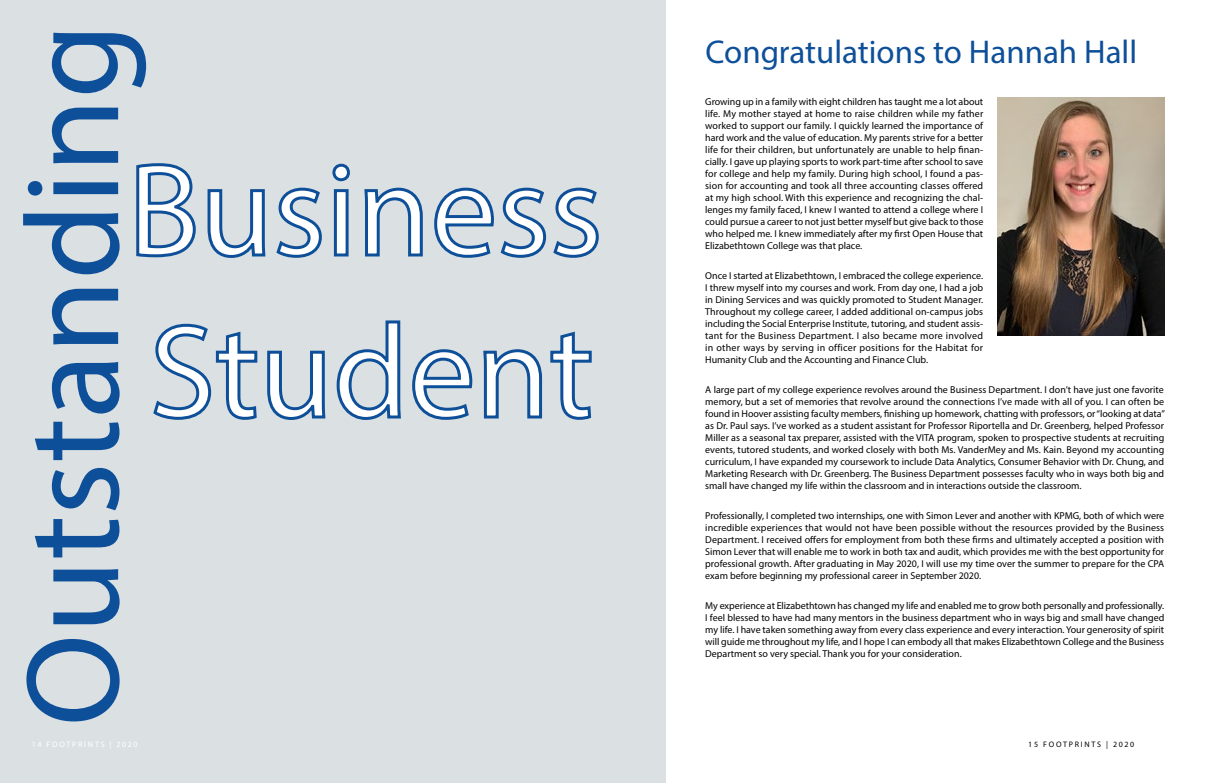
<style>
.page{position:relative;width:1206px;height:783px;background:#fff}
.page>*{position:absolute;margin:0;border:0;box-sizing:border-box;transform-origin:0 0}
.t1{font:133.9px "Myriad Pro";color:#0e4f99}
.t2{font:33px "Myriad Pro";color:#0e4f99}
.t3{font:10px/12px "Myriad Pro";color:#000;text-align:justify}
.t4{font:8px "Myriad Pro";letter-spacing:.22em;color:#000}
.t5{font:8px "Myriad Pro";letter-spacing:.22em;color:#fff}
.t6{font:7px "Myriad Pro";letter-spacing:.12em;color:#000}
</style>
<div class="page">
<div style="left:0;top:0;width:666px;height:783px;background:#dbe1e3"></div>
<svg style="left:136px;top:163px;width:463px;height:95px"></svg>
<svg style="left:153px;top:320px;width:439px;height:100px"></svg>
<img style="left:997px;top:97px;width:168px;height:238px">
<h1 class="t1" style="left:-9px;top:726px;width:704px;rotate:-90deg">Outstanding</h1>
<p class="t5" style="left:32px;top:739px;width:107px">14 FOOTPRINTS | 2020</p>
<h2 class="t2" style="left:705px;top:32px;width:433px">Congratulations to Hannah Hall</h2>
<p class="t3" style="left:705px;top:95px;width:280px">Growing up in a family with eight children has taught me a lot about life. My mother stayed at home to raise children while my father worked to support our family. I quickly learned the importance of hard work and the value of education. My parents strive for a better life for their children, but unfortunately are unable to help finan&shy;cially. I gave up playing sports to work part-time after school to save for college and help my family. During high school, I found a pas&shy;sion for accounting and took all three accounting classes offered at my high school. With this experience and recognizing the chal&shy;lenges my family faced, I knew I wanted to attend a college where I could pursue a career to not just better myself but give back to those who helped me. I knew immediately after my first Open House that Elizabethtown College was that place.</p>
<p class="t3" style="left:705px;top:269px;width:280px">Once I started at Elizabethtown, I embraced the college experience.<br>I threw myself into my courses and work. From day one, I had a job in Dining Services and was quickly promoted to Student Manager.<br>Throughout my college career, I added additional on-campus jobs including the Social Enterprise Institute, tutoring, and student assis&shy;tant for the Business Department. I also became more involved in other ways by serving in officer positions for the Habitat for Humanity Club and the Accounting and Finance Club.</p>
<p class="t3" style="left:705px;top:383px;width:461px">A large part of my college experience revolves around the Business Department. I don’t have just one favorite memory, but a set of memories that revolve around the connections I’ve made with all of you. I can often be found in Hoover assisting faculty members, finishing up homework, chatting with professors, or “looking at data” as Dr. Paul says. I’ve worked as a student assistant for Professor Riportella and Dr. Greenberg, helped Professor Miller as a seasonal tax preparer, assisted with the VITA program, spoken to prospective students at recruiting events, tutored students, and worked closely with both Ms. VanderMey and Ms. Kain. Beyond my accounting curriculum, I have expanded my coursework to include Data Analytics, Consumer Behavior with Dr. Chung, and Marketing Research with Dr. Greenberg. The Business Department possesses faculty who in ways both big and small have changed my life within the classroom and in interactions outside the classroom.</p>
<p class="t3" style="left:705px;top:509px;width:461px">Professionally, I completed two internships, one with Simon Lever and another with KPMG, both of which were incredible experiences that would not have been possible without the resources provided by the Business Department. I received offers for employment from both these firms and ultimately accepted a position with Simon Lever that will enable me to work in both tax and audit, which provides me with the best opportunity for professional growth. After graduating in May 2020, I will use my time over the summer to prepare for the CPA exam before beginning my professional career in September 2020.</p>
<p class="t3" style="left:705px;top:599px;width:461px">My experience at Elizabethtown has changed my life and enabled me to grow both personally and professionally.<br>I feel blessed to have had many mentors in the business department who in ways big and small have changed my life. I have taken something away from every class experience and every interaction. Your generosity of spirit will guide me throughout my life, and I hope I can embody all that makes Elizabethtown College and the Business Department so very special. Thank you for your consideration.</p>
<p class="t4" style="left:1028px;top:739px;width:107px">15 FOOTPRINTS | 2020</p>
<p class="t6" style="left:1051px;top:745px;width:115px">15 ROAM MAGAZINE | ISSUE 01</p>
</div>
